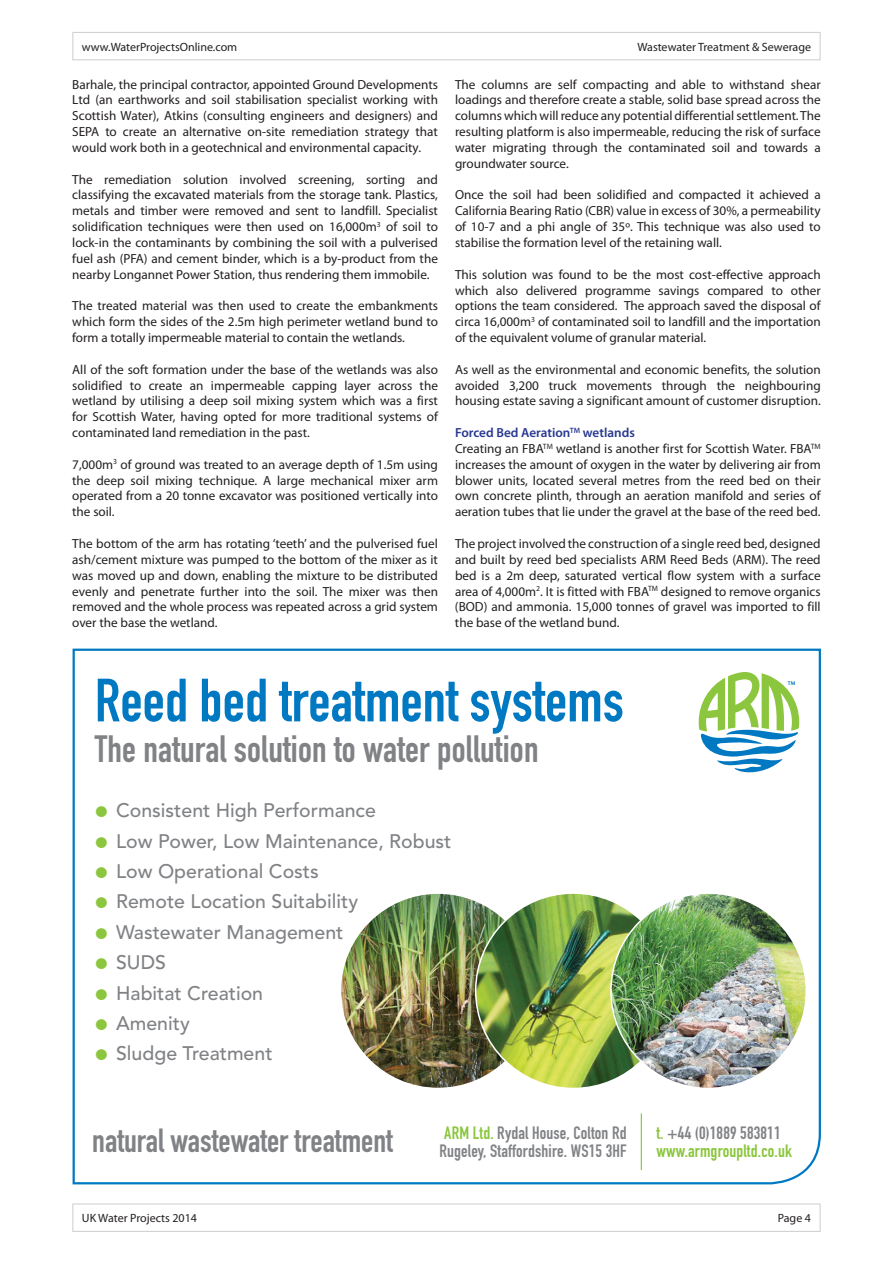
<style>
.page{position:relative;width:893px;height:1263px;background:#fff}
.page>*{position:absolute;margin:0;border:0;box-sizing:border-box;transform-origin:0 0}
.t1{font:60px "DIN Engschrift";color:#0079c2}
.t2{font:37.5px "DIN Engschrift";letter-spacing:.005em;color:#808285}
.t3{font:33px "DIN Engschrift";color:#808285}
.t4{font:500 19.5px/30.5px "Avenir";color:#808285}
.t5{font:17.7px/18.9px "DIN Engschrift";letter-spacing:.01em;color:#808285}
.t6{font:17.7px/18.9px "DIN Engschrift";letter-spacing:.01em;color:#8bc63e}
.t7{font:13.2px/15.9px "Myriad Pro";color:#231f20;text-align:justify}
.t8{font:12px "Myriad Pro";color:#231f20}
.s1{font-weight:600;color:#283890}
.s2{color:#8bc63e}
.s3{color:#808285}
</style>
<div class="page">
<div style="left:72px;top:32px;width:749px;height:28px;border:1px solid #d1d2d4"></div>
<div style="left:72px;top:1203px;width:749px;height:29px;border:1px solid #d1d2d4"></div>
<svg style="left:72px;top:648px;width:749px;height:536px"></svg>
<svg style="left:699px;top:672px;width:100px;height:102px"></svg>
<hr style="left:641px;top:1113px;width:1px;height:57px;background:#8bc63e">
<img style="left:340px;top:893px;width:196px;height:195px;border-radius:98px">
<img style="left:476px;top:893px;width:195px;height:195px;border-radius:98px">
<img style="left:611px;top:893px;width:195px;height:195px;border-radius:98px">
<svg style="left:96px;top:806px;width:11px;height:11px"></svg>
<svg style="left:96px;top:837px;width:11px;height:11px"></svg>
<svg style="left:96px;top:867px;width:11px;height:11px"></svg>
<svg style="left:96px;top:897px;width:11px;height:11px"></svg>
<svg style="left:96px;top:928px;width:11px;height:11px"></svg>
<svg style="left:96px;top:958px;width:11px;height:11px"></svg>
<svg style="left:96px;top:988px;width:11px;height:12px"></svg>
<svg style="left:96px;top:1019px;width:11px;height:11px"></svg>
<svg style="left:96px;top:1049px;width:11px;height:11px"></svg>
<p class="t8" style="left:82px;top:39px;width:157px">www.WaterProjectsOnline.com</p>
<p class="t8" style="left:637px;top:39px;width:175px">Wastewater Treatment &amp; Sewerage</p>
<p class="t7" style="left:72px;top:76px;width:367px">Barhale, the principal contractor, appointed Ground Developments Ltd (an earthworks and soil stabilisation specialist working with Scottish Water), Atkins (consulting engineers and designers) and SEPA to create an alternative on-site remediation strategy that would work both in a geotechnical and environmental capacity.</p>
<p class="t7" style="left:72px;top:171px;width:367px">The remediation solution involved screening, sorting and classifying the excavated materials from the storage tank. Plastics, metals and timber were removed and sent to landfill. Specialist solidification techniques were then used on 16,000m<sup>3</sup> of soil to lock-in the contaminants by combining the soil with a pulverised fuel ash (PFA) and cement binder, which is a by-product from the nearby Longannet Power Station, thus rendering them immobile.</p>
<p class="t7" style="left:72px;top:298px;width:367px">The treated material was then used to create the embankments which form the sides of the 2.5m high perimeter wetland bund to form a totally impermeable material to contain the wetlands.</p>
<p class="t7" style="left:72px;top:361px;width:367px">All of the soft formation under the base of the wetlands was also solidified to create an impermeable capping layer across the wetland by utilising a deep soil mixing system which was a first for Scottish Water, having opted for more traditional systems of contaminated land remediation in the past.</p>
<p class="t7" style="left:72px;top:456px;width:367px">7,000m<sup>3</sup> of ground was treated to an average depth of 1.5m using the deep soil mixing technique. A large mechanical mixer arm operated from a 20 tonne excavator was positioned vertically into the soil.</p>
<p class="t7" style="left:72px;top:535px;width:367px">The bottom of the arm has rotating ‘teeth’ and the pulverised fuel ash/cement mixture was pumped to the bottom of the mixer as it was moved up and down, enabling the mixture to be distributed evenly and penetrate further into the soil. The mixer was then removed and the whole process was repeated across a grid system over the base the wetland.</p>
<p class="t7" style="left:455px;top:76px;width:367px">The columns are self compacting and able to withstand shear loadings and therefore create a stable, solid base spread across the columns which will reduce any potential differential settlement. The resulting platform is also impermeable, reducing the risk of surface water migrating through the contaminated soil and towards a groundwater source.</p>
<p class="t7" style="left:455px;top:187px;width:367px">Once the soil had been solidified and compacted it achieved a California Bearing Ratio (CBR) value in excess of 30%, a permeability of 10-7 and a phi angle of 35o. This technique was also used to stabilise the formation level of the retaining wall.</p>
<p class="t7" style="left:455px;top:266px;width:367px">This solution was found to be the most cost-effective approach which also delivered programme savings compared to other options the team considered. The approach saved the disposal of circa 16,000m<sup>3</sup> of contaminated soil to landfill and the importation of the equivalent volume of granular material.</p>
<p class="t7" style="left:455px;top:361px;width:367px">As well as the environmental and economic benefits, the solution avoided 3,200 truck movements through the neighbouring housing estate saving a significant amount of customer disruption.</p>
<p class="t7" style="left:455px;top:424px;width:367px;text-align:left"><span class="s1">Forced Bed Aeration</span><sup>TM</sup> <span class="s1">wetlands<br></span>Creating an FBA<sup>TM</sup> wetland is another first for Scottish Water. FBA<sup>TM </sup>increases the amount of oxygen in the water by delivering air from blower units, located several metres from the reed bed on their own concrete plinth, through an aeration manifold and series of aeration tubes that lie under the gravel at the base of the reed bed.</p>
<p class="t7" style="left:455px;top:535px;width:367px">The project involved the construction of a single reed bed, designed and built by reed bed specialists ARM Reed Beds (ARM). The reed bed is a 2m deep, saturated vertical flow system with a surface area of 4,000m<sup>2</sup>. It is fitted with FBA<sup>TM</sup> designed to remove organics (BOD) and ammonia. 15,000 tonnes of gravel was imported to fill the base of the wetland bund.</p>
<h1 class="t1" style="left:95px;top:665px;width:530px">Reed bed treatment systems</h1>
<h2 class="t2" style="left:95px;top:727px;width:445px">The natural solution to water pollution</h2>
<h3 class="t4" style="left:116px;top:796px;width:337px">Consistent High Performance<br>Low Power, Low Maintenance, Robust<br>Low Operational Costs<br>Remote Location Suitability<br>Wastewater Management<br>SUDS<br>Habitat Creation<br>Amenity<br>Sludge Treatment</h3>
<h3 class="t3" style="left:92px;top:1121px;width:302px">natural wastewater treatment</h3>
<h3 class="t5" style="left:439px;top:1123px;width:189px"><span class="s2">ARM Ltd.</span> Rydal House, Colton Rd<br>Rugeley, Staffordshire. WS15 3HF</h3>
<h3 class="t6" style="left:656px;top:1123px;width:137px">t. <span class="s3">+44 (0)1889 583811 </span>www.armgroupltd.co.uk</h3>
<p class="t8" style="left:82px;top:1211px;width:117px">UK Water Projects 2014</p>
<p class="t8" style="left:778px;top:1211px;width:35px">Page 4</p>
</div>
